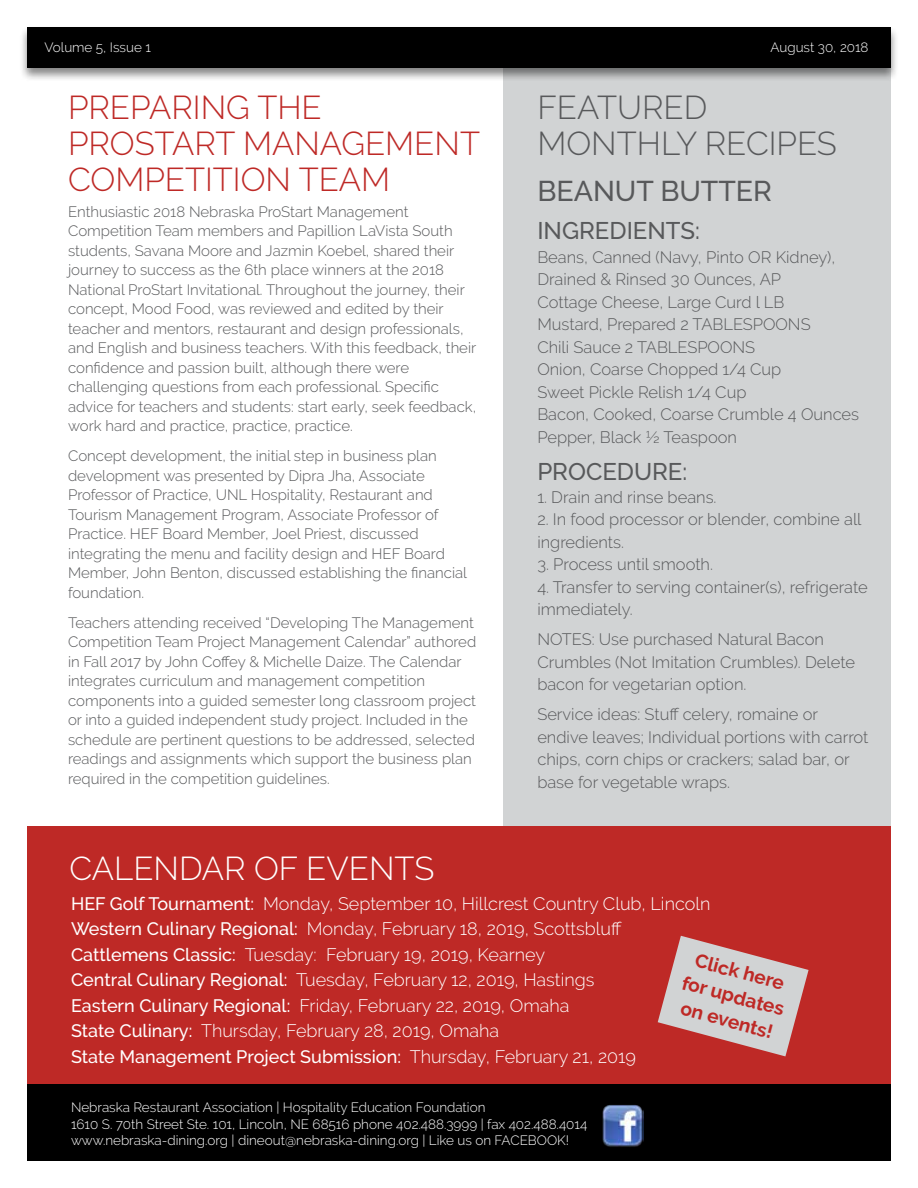
<style>
.page{position:relative;width:918px;height:1188px;background:#fff}
.page>*{position:absolute;margin:0;border:0;box-sizing:border-box;transform-origin:0 0}
.t1{font:300 33px/36px "Raleway";color:#be2926}
.t2{font:300 33px/36px "Raleway";color:#58595b}
.t3{font:300 33px "Raleway";color:#fff}
.t4{font:500 28.5px "Raleway";color:#58595b}
.t5{font:500 24px "Raleway";color:#58595b}
.t6{font:700 19.2px/24.9px "Raleway";color:#be2926;text-align:center}
.t7{font:300 18px/25.5px "Raleway";color:#fff}
.t8{font:300 16.5px/22.5px "Raleway";color:#58595b}
.t9{font:300 15px/19.5px "Raleway";color:#58595b}
.t10{font:300 13.5px/16.5px "Raleway";color:#fff}
.s1{font-weight:500}
</style>
<div class="page">
<div style="left:503px;top:68px;width:388px;height:1072px;background:#d1d3d4"></div>
<div style="left:27px;top:826px;width:864px;height:260px;background:#be2926"></div>
<div style="left:19px;top:26px;width:880px;height:57px;background:#000;opacity:.49"></div>
<div style="left:27px;top:27px;width:864px;height:41px;background:#000"></div>
<svg style="left:658px;top:936px;width:151px;height:120px"></svg>
<div style="left:27px;top:1084px;width:864px;height:77px;background:#000"></div>
<img style="left:602px;top:1105px;width:42px;height:42px">
<p class="t10" style="left:45px;top:39px;width:108px">Volume 5, Issue 1</p>
<p class="t10" style="left:771px;top:39px;width:99px">August 30, 2018</p>
<h1 class="t1" style="left:68px;top:89px;width:413px">PREPARING THE<br>PROSTART MANAGEMENT<br>COMPETITION TEAM</h1>
<p class="t9" style="left:68px;top:201px;width:410px">Enthusiastic 2018 Nebraska ProStart Management Competition Team members and Papillion LaVista South students, Savana Moore and Jazmin Koebel, shared their journey to success as the 6th place winners at the 2018<br>National ProStart Invitational. Throughout the journey, their concept, Mood Food, was reviewed and edited by their teacher and mentors, restaurant and design professionals, and English and business teachers. With this feedback, their confidence and passion built, although there were challenging questions from each professional. Specific advice for teachers and students: start early, seek feedback, work hard and practice, practice, practice.</p>
<p class="t9" style="left:68px;top:446px;width:401px">Concept development, the initial step in business plan development was presented by Dipra Jha, Associate Professor of Practice, UNL Hospitality, Restaurant and Tourism Management Program, Associate Professor of Practice. HEF Board Member, Joel Priest, discussed integrating the menu and facility design and HEF Board Member, John Benton, discussed establishing the financial foundation.</p>
<p class="t9" style="left:68px;top:612px;width:410px">Teachers attending received “Developing The Management Competition Team Project Management Calendar” authored in Fall 2017 by John Coffey &amp; Michelle Daize. The Calendar integrates curriculum and management competition components into a guided semester long classroom project or into a guided independent study project. Included in the schedule are pertinent questions to be addressed, selected readings and assignments which support the business plan required in the competition guidelines.</p>
<h1 class="t2" style="left:537px;top:89px;width:301px">FEATURED<br>MONTHLY RECIPES</h1>
<h2 class="t4" style="left:537px;top:175px;width:236px">BEANUT BUTTER</h2>
<h3 class="t5" style="left:537px;top:216px;width:164px">INGREDIENTS:</h3>
<p class="t8" style="left:537px;top:246px;width:323px">Beans, Canned (Navy, Pinto OR Kidney),<br>Drained &amp; Rinsed 30 Ounces, AP<br>Cottage Cheese, Large Curd l LB<br>Mustard, Prepared 2 TABLESPOONS<br>Chili Sauce 2 TABLESPOONS<br>Onion, Coarse Chopped 1/4 Cup<br>Sweet Pickle Relish 1/4 Cup<br>Bacon, Cooked, Coarse Crumble 4 Ounces<br>Pepper, Black ½ Teaspoon</p>
<h3 class="t5" style="left:537px;top:458px;width:151px">PROCEDURE:</h3>
<p class="t8" style="left:537px;top:486px;width:181px">1. Drain and rinse beans.</p>
<p class="t8" style="left:537px;top:508px;width:326px">2. In food processor or blender, combine all ingredients.</p>
<p class="t8" style="left:537px;top:553px;width:177px">3. Process until smooth.</p>
<p class="t8" style="left:537px;top:576px;width:332px">4. Transfer to serving container(s), refrigerate immediately.</p>
<p class="t8" style="left:537px;top:628px;width:319px">NOTES: Use purchased Natural Bacon<br>Crumbles (Not Imitation Crumbles). Delete bacon for vegetarian option.</p>
<p class="t8" style="left:537px;top:703px;width:333px">Service ideas: Stuff celery, romaine or endive leaves; Individual portions with carrot chips, corn chips or crackers; salad bar, or base for vegetable wraps.</p>
<h1 class="t3" style="left:70px;top:849px;width:366px">CALENDAR OF EVENTS</h1>
<p class="t7" style="left:71px;top:891px;width:641px"><span class="s1">HEF Golf Tournament:</span> Monday, September 10, Hillcrest Country Club, Lincoln <span class="s1">Western Culinary Regional:</span> Monday, February 18, 2019, Scottsbluff <span class="s1">Cattlemens Classic:</span> Tuesday: February 19, 2019, Kearney<br><span class="s1">Central Culinary Regional:</span> Tuesday, February 12, 2019, Hastings<br><span class="s1">Eastern Culinary Regional:</span> Friday, February 22, 2019, Omaha<br><span class="s1">State Culinary:</span> Thursday, February 28, 2019, Omaha<br><span class="s1">State Management Project Submission:</span> Thursday, February 21, 2019</p>
<p class="t6" style="left:692px;top:946px;width:106px;rotate:15deg">Click here for updates on events!</p>
<p class="t10" style="left:71px;top:1099px;width:518px">Nebraska Restaurant Association | Hospitality Education Foundation<br>1610 S. 70th Street Ste. 101, Lincoln, NE 68516 phone 402.488.3999 | fax 402.488.4014 www.nebraska-dining.org | dineout@nebraska-dining.org | Like us on FACEBOOK!</p>
</div>
